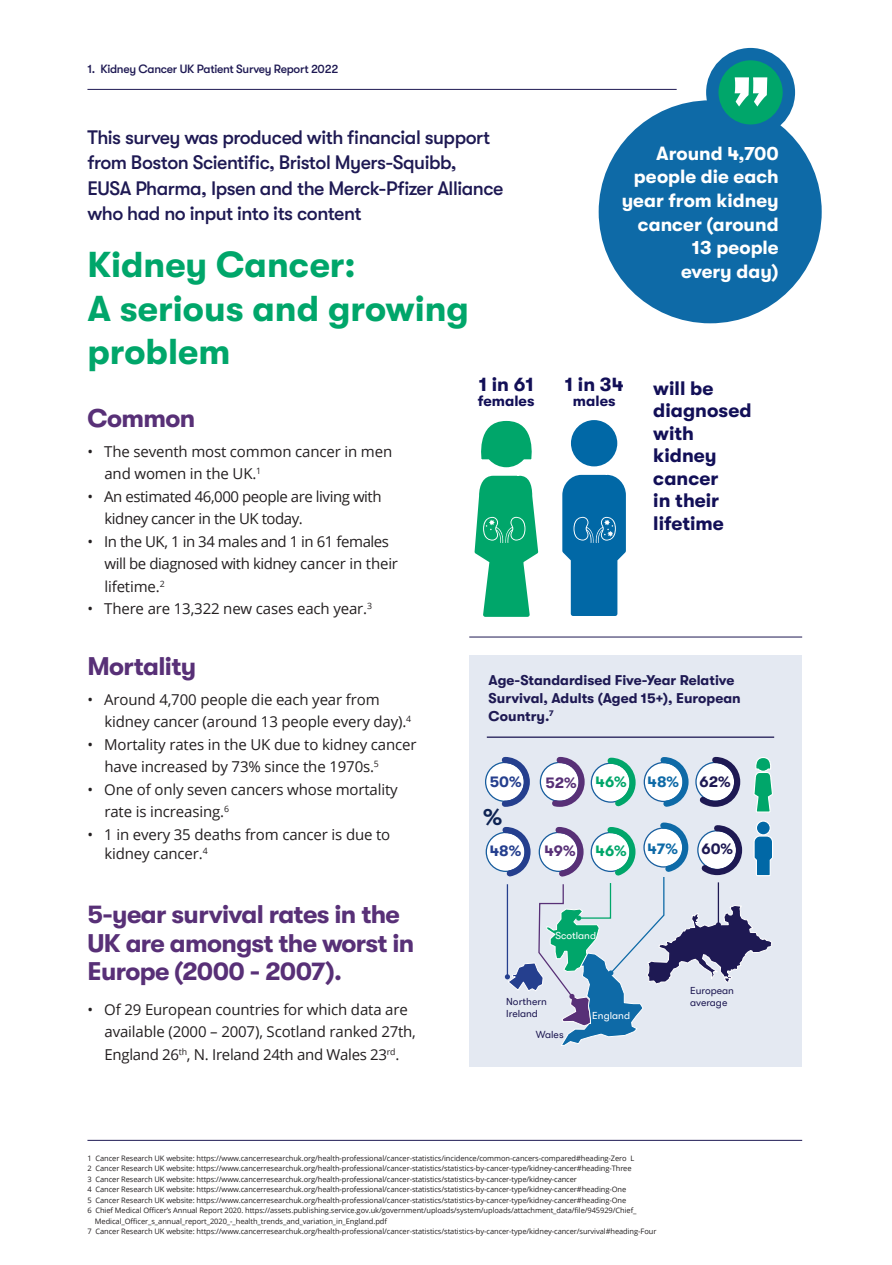
<style>
.page{position:relative;width:892px;height:1265px;background:#fff}
.page>*{position:absolute;margin:0;border:0;box-sizing:border-box;transform-origin:0 0}
.t1{font:700 36px "GT Walsheim";color:#00a66a}
.t2{font:700 25.5px/28.5px "GT Walsheim";letter-spacing:-.025em;color:#583077}
.t3{font:700 23.55px "GT Walsheim";color:#0e2353}
.t4{font:500 19.5px "GT Walsheim";letter-spacing:-.025em;color:#1e1953}
.t5{font:700 19.5px/22.5px "GT Walsheim";color:#120f57}
.t6{font:700 19.2px/23.5px "GT Walsheim";color:#fff;text-align:right}
.t7{font:700 15.45px "GT Walsheim";color:#1e1953}
.t8{font:700 15.45px "GT Walsheim";color:#00a66a}
.t9{font:700 15.45px "GT Walsheim";color:#253f8e}
.t10{font:700 15.45px "GT Walsheim";color:#583077}
.t11{font:700 15.45px "GT Walsheim";color:#0e6aa7}
.t12{font:15px/22.5px "Open Sans";letter-spacing:-.01em;color:#231f20}
.t13{font:15px "Open Sans";letter-spacing:-.03em;color:#231f20}
.t14{font:700 14.85px "GT Walsheim";color:#120f57}
.t15{font:700 14.1px/18px "GT Walsheim";color:#1e1953}
.t16{font:500 12px "GT Walsheim";letter-spacing:-.025em;color:#1e1953}
.t17{font:10.2px "GT Walsheim";color:#1e1953}
.t18{font:10.2px "GT Walsheim";color:#fff}
.t19{font:7.5px "Open Sans";letter-spacing:-.01em;color:#231f20}
</style>
<div class="page">
<div style="left:469px;top:656px;width:332px;height:411px;background:#e4e9f2"></div>
<svg style="left:486px;top:832px;width:39px;height:39px"></svg>
<div style="left:485px;top:832px;width:41px;height:40px;border:1px solid #175d9e;border-radius:50%"></div>
<svg style="left:753px;top:757px;width:20px;height:56px"></svg>
<svg style="left:644px;top:762px;width:39px;height:39px"></svg>
<div style="left:643px;top:762px;width:40px;height:40px;border:1px solid #175d9e;border-radius:50%"></div>
<svg style="left:657px;top:756px;width:84px;height:51px"></svg>
<svg style="left:591px;top:763px;width:39px;height:39px"></svg>
<div style="left:590px;top:762px;width:41px;height:40px;border:1px solid #175d9e;border-radius:50%"></div>
<svg style="left:604px;top:757px;width:32px;height:50px"></svg>
<svg style="left:485px;top:762px;width:39px;height:39px"></svg>
<div style="left:485px;top:762px;width:40px;height:40px;border:1px solid #175d9e;border-radius:50%"></div>
<svg style="left:498px;top:756px;width:32px;height:51px"></svg>
<svg style="left:540px;top:762px;width:39px;height:39px"></svg>
<div style="left:539px;top:762px;width:41px;height:40px;border:1px solid #175d9e;border-radius:50%"></div>
<svg style="left:547px;top:756px;width:38px;height:51px"></svg>
<svg style="left:499px;top:820px;width:274px;height:226px"></svg>
<hr style="left:487px;top:736px;width:287px;height:2px;background:#1e1953">
<div style="left:569px;top:418px;width:50px;height:50px;background:#0168a6;border-radius:50%"></div>
<div style="left:566px;top:416px;width:55px;height:54px;border:4px solid #fff;border-radius:50%"></div>
<hr style="left:87px;top:89px;width:589px;height:1px;background:#1e1953">
<hr style="left:87px;top:1140px;width:715px;height:1px;background:#1e1953">
<div style="left:592px;top:94px;width:235px;height:235px;background:#0e6aa7;border-radius:50%"></div>
<div style="left:586px;top:88px;width:248px;height:248px;border:12px solid #fff;border-radius:50%"></div>
<svg style="left:712px;top:54px;width:76px;height:77px;background:#039976"></svg>
<div style="left:706px;top:48px;width:89px;height:89px;border:12px solid #0e6aa7;border-radius:50%"></div>
<svg style="left:734px;top:77px;width:33px;height:29px"></svg>
<hr style="left:469px;top:636px;width:333px;height:1px;background:#1e1953">
<svg style="left:562px;top:467px;width:64px;height:149px"></svg>
<svg style="left:474px;top:420px;width:65px;height:197px"></svg>
<p class="t16" style="left:87px;top:62px;width:252px">1. Kidney Cancer UK Patient Survey Report 2022</p>
<p class="t4" style="left:87px;top:126px;width:404px">This survey was produced with financial support</p>
<p class="t4" style="left:87px;top:152px;width:371px">from Boston Scientific, Bristol Myers-Squibb,</p>
<p class="t4" style="left:87px;top:177px;width:417px">EUSA Pharma, Ipsen and the Merck-Pfizer Alliance</p>
<p class="t4" style="left:87px;top:203px;width:275px">who had no input into its content</p>
<p class="t1" style="left:87px;top:244px;width:270px">Kidney Cancer:</p>
<p class="t1" style="left:87px;top:288px;width:383px">A serious and growing</p>
<p class="t1" style="left:87px;top:331px;width:144px">problem</p>
<p class="t6" style="left:656px;top:141px;width:124px">Around 4,700</p>
<p class="t6" style="left:621px;top:165px;width:158px">people die each year from kidney cancer (around</p>
<p class="t6" style="left:692px;top:236px;width:88px">13 people</p>
<p class="t6" style="left:681px;top:259px;width:99px">every day)</p>
<p class="t2" style="left:87px;top:404px;width:109px">Common</p>
<p class="t12" style="left:87px;top:440px;width:306px">• The seventh most common cancer in men</p>
<p class="t12" style="left:104px;top:462px;width:158px">and women in the UK.<sup>1</sup></p>
<p class="t13" style="left:87px;top:486px;width:296px">• An estimated 46,000 people are living with</p>
<p class="t13" style="left:104px;top:509px;width:200px">kidney cancer in the UK today.</p>
<p class="t13" style="left:87px;top:531px;width:303px">• In the UK, 1 in 34 males and 1 in 61 females</p>
<p class="t13" style="left:104px;top:554px;width:295px">will be diagnosed with kidney cancer in their</p>
<p class="t12" style="left:104px;top:575px;width:62px">lifetime.<sup>2</sup></p>
<p class="t12" style="left:87px;top:597px;width:286px">• There are 13,322 new cases each year.<sup>3</sup></p>
<p class="t2" style="left:87px;top:651px;width:110px">Mortality</p>
<p class="t12" style="left:87px;top:687px;width:294px">• Around 4,700 people die each year from</p>
<p class="t12" style="left:104px;top:710px;width:308px">kidney cancer (around 13 people every day).<sup>4</sup></p>
<p class="t12" style="left:87px;top:732px;width:330px">• Mortality rates in the UK due to kidney cancer</p>
<p class="t12" style="left:104px;top:755px;width:276px">have increased by 73% since the 1970s.<sup>5</sup></p>
<p class="t12" style="left:87px;top:777px;width:312px">• One of only seven cancers whose mortality</p>
<p class="t12" style="left:104px;top:800px;width:126px">rate is increasing.<sup>6</sup></p>
<p class="t12" style="left:87px;top:822px;width:304px">• 1 in every 35 deaths from cancer is due to</p>
<p class="t12" style="left:104px;top:842px;width:105px">kidney cancer.<sup>4</sup></p>
<p class="t2" style="left:87px;top:900px;width:314px">5-year survival rates in the</p>
<p class="t2" style="left:87px;top:929px;width:328px">UK are amongst the worst in<br>Europe (2000 - 2007).</p>
<p class="t12" style="left:87px;top:998px;width:322px">• Of 29 European countries for which data are</p>
<p class="t12" style="left:104px;top:1020px;width:313px">available (2000 – 2007), Scotland ranked 27th,<br>England 26<sup>th</sup>, N. Ireland 24th and Wales 23<sup>rd</sup>.</p>
<p class="t5" style="left:478px;top:373px;width:57px">1 in 61</p>
<p class="t14" style="left:478px;top:393px;width:58px">females</p>
<p class="t5" style="left:564px;top:373px;width:60px">1 in 34</p>
<p class="t14" style="left:573px;top:393px;width:44px">males</p>
<p class="t5" style="left:653px;top:377px;width:62px">will be</p>
<p class="t5" style="left:653px;top:399px;width:100px">diagnosed with</p>
<p class="t5" style="left:653px;top:444px;width:67px">kidney cancer</p>
<p class="t5" style="left:653px;top:489px;width:67px">in their</p>
<p class="t5" style="left:653px;top:512px;width:72px">lifetime</p>
<p class="t15" style="left:488px;top:671px;width:254px">Age-Standardised Five-Year Relative<br>Survival, Adults (Aged 15+), European<br>Country.<sup>7</sup></p>
<p class="t9" style="left:490px;top:773px;width:33px">50%</p>
<p class="t3" style="left:483px;top:803px;width:21px">%</p>
<p class="t9" style="left:490px;top:841px;width:33px">48%</p>
<p class="t10" style="left:545px;top:774px;width:33px">52%</p>
<p class="t8" style="left:595px;top:773px;width:33px">46%</p>
<p class="t10" style="left:544px;top:842px;width:32px">49%</p>
<p class="t8" style="left:595px;top:842px;width:33px">46%</p>
<p class="t11" style="left:647px;top:772px;width:33px">48%</p>
<p class="t7" style="left:699px;top:773px;width:33px">62%</p>
<p class="t11" style="left:647px;top:840px;width:32px">47%</p>
<p class="t7" style="left:701px;top:840px;width:33px">60%</p>
<p class="t18" style="left:555px;top:930px;width:42px">Scotland</p>
<p class="t17" style="left:506px;top:996px;width:42px">Northern</p>
<p class="t17" style="left:506px;top:1007px;width:33px">Ireland</p>
<p class="t18" style="left:592px;top:1009px;width:39px">England</p>
<p class="t17" style="left:536px;top:1029px;width:29px">Wales</p>
<p class="t17" style="left:690px;top:985px;width:45px">European</p>
<p class="t17" style="left:690px;top:996px;width:39px">average</p>
<p class="t19" style="left:87px;top:1152px;width:548px">1 Cancer Research UK website: https://www.cancerresearchuk.org/health-professional/cancer-statistics/incidence/common-cancers-compared#heading-Zero L</p>
<p class="t19" style="left:87px;top:1163px;width:545px">2 Cancer Research UK website: https://www.cancerresearchuk.org/health-professional/cancer-statistics/statistics-by-cancer-type/kidney-cancer#heading-Three</p>
<p class="t19" style="left:87px;top:1173px;width:491px">3 Cancer Research UK website: https://www.cancerresearchuk.org/health-professional/cancer-statistics/statistics-by-cancer-type/kidney-cancer</p>
<p class="t19" style="left:87px;top:1184px;width:540px">4 Cancer Research UK website: https://www.cancerresearchuk.org/health-professional/cancer-statistics/statistics-by-cancer-type/kidney-cancer#heading-One</p>
<p class="t19" style="left:87px;top:1194px;width:540px">5 Cancer Research UK website: https://www.cancerresearchuk.org/health-professional/cancer-statistics/statistics-by-cancer-type/kidney-cancer#heading-One</p>
<p class="t19" style="left:87px;top:1205px;width:550px">6 Chief Medical Officer’s Annual Report 2020. https://assets.publishing.service.gov.uk/government/uploads/system/uploads/attachment_data/file/945929/Chief_</p>
<p class="t19" style="left:95px;top:1215px;width:293px">Medical_Officer_s_annual_report_2020_-_health_trends_and_variation_in_England.pdf</p>
<p class="t19" style="left:87px;top:1226px;width:570px">7 Cancer Research UK website: https://www.cancerresearchuk.org/health-professional/cancer-statistics/statistics-by-cancer-type/kidney-cancer/survival#heading-Four</p>
</div>
